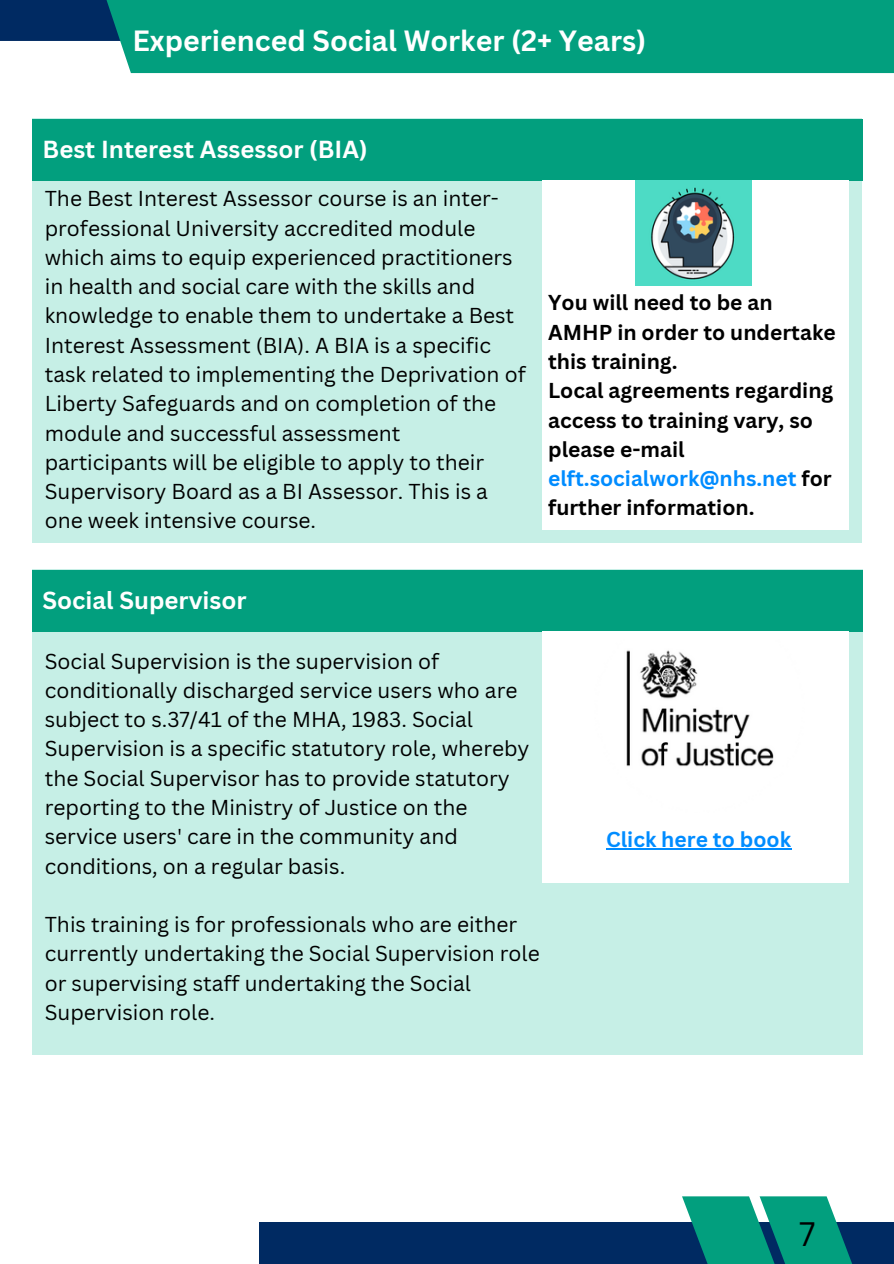
<style>
.page{position:relative;width:894px;height:1264px;background:#fff}
.page>*{position:absolute;margin:0;border:0;box-sizing:border-box;transform-origin:0 0}
.t1{font:33px "Canva Sans";color:#000}
.t2{font:700 28.5px "Canva Sans";color:#fff}
.t3{font:700 24px "Canva Sans";color:#fff}
.t4{font:21px/29.2px "Canva Sans";color:#000}
.t5{font:700 21px/29.2px "Canva Sans";color:#000}
.t6{font:700 21px "Canva Sans";color:#008cff}
.s1{color:#008cff}
</style>
<div class="page">
<div style="left:0;top:0;width:681px;height:41px;background:#002a62"></div>
<div style="left:64px;top:0;width:829px;height:73px;background:#029f7e"></div>
<div style="left:258px;top:1222px;width:635px;height:41px;background:#002a62"></div>
<svg style="left:682px;top:1196px;width:77px;height:67px;fill:#029f7e"></svg>
<svg style="left:759px;top:1196px;width:93px;height:67px;fill:#029f7e"></svg>
<div style="left:32px;top:119px;width:829px;height:424px;background:#c6efe6"></div>
<div style="left:32px;top:119px;width:830px;height:61px;background:#029f7e"></div>
<div style="left:542px;top:180px;width:306px;height:349px;background:#fff"></div>
<div style="left:32px;top:569px;width:830px;height:485px;background:#c6efe6"></div>
<div style="left:32px;top:569px;width:830px;height:62px;background:#029f7e"></div>
<div style="left:542px;top:631px;width:306px;height:252px;background:#fff"></div>
<img style="left:635px;top:180px;width:116px;height:105px">
<img style="left:626px;top:650px;width:148px;height:117px">
<hr style="left:606px;top:848px;width:184px;height:1px;background:#008cff">
<h2 class="t2" style="left:132px;top:20px;width:515px">Experienced Social Worker (2+ Years)</h2>
<p class="t3" style="left:43px;top:132px;width:326px">Best Interest Assessor (BIA)</p>
<p class="t4" style="left:45px;top:184px;width:482px">The Best Interest Assessor course is an inter&shy;professional University accredited module which aims to equip experienced practitioners in health and social care with the skills and knowledge to enable them to undertake a Best Interest Assessment (BIA). A BIA is a specific task related to implementing the Deprivation of Liberty Safeguards and on completion of the module and successful assessment participants will be eligible to apply to their Supervisory Board as a BI Assessor. This is a one week intensive course.</p>
<p class="t5" style="left:548px;top:288px;width:289px">You will need to be an<br>AMHP in order to undertake this training.<br>Local agreements regarding access to training vary, so please e-mail <span class="s1">elft.socialwork@nhs.net</span> for further information.</p>
<p class="t3" style="left:43px;top:583px;width:205px">Social Supervisor</p>
<p class="t4" style="left:45px;top:646px;width:486px">Social Supervision is the supervision of conditionally discharged service users who are subject to s.37/41 of the MHA, 1983. Social Supervision is a specific statutory role, whereby the Social Supervisor has to provide statutory reporting to the Ministry of Justice on the service users' care in the community and conditions, on a regular basis.</p>
<p class="t4" style="left:45px;top:909px;width:496px">This training is for professionals who are either currently undertaking the Social Supervision role or supervising staff undertaking the Social Supervision role.</p>
<p class="t6" style="left:606px;top:824px;width:186px">Click here to book</p>
<h1 class="t1" style="left:798px;top:1210px;width:18px">7</h1>
</div>
